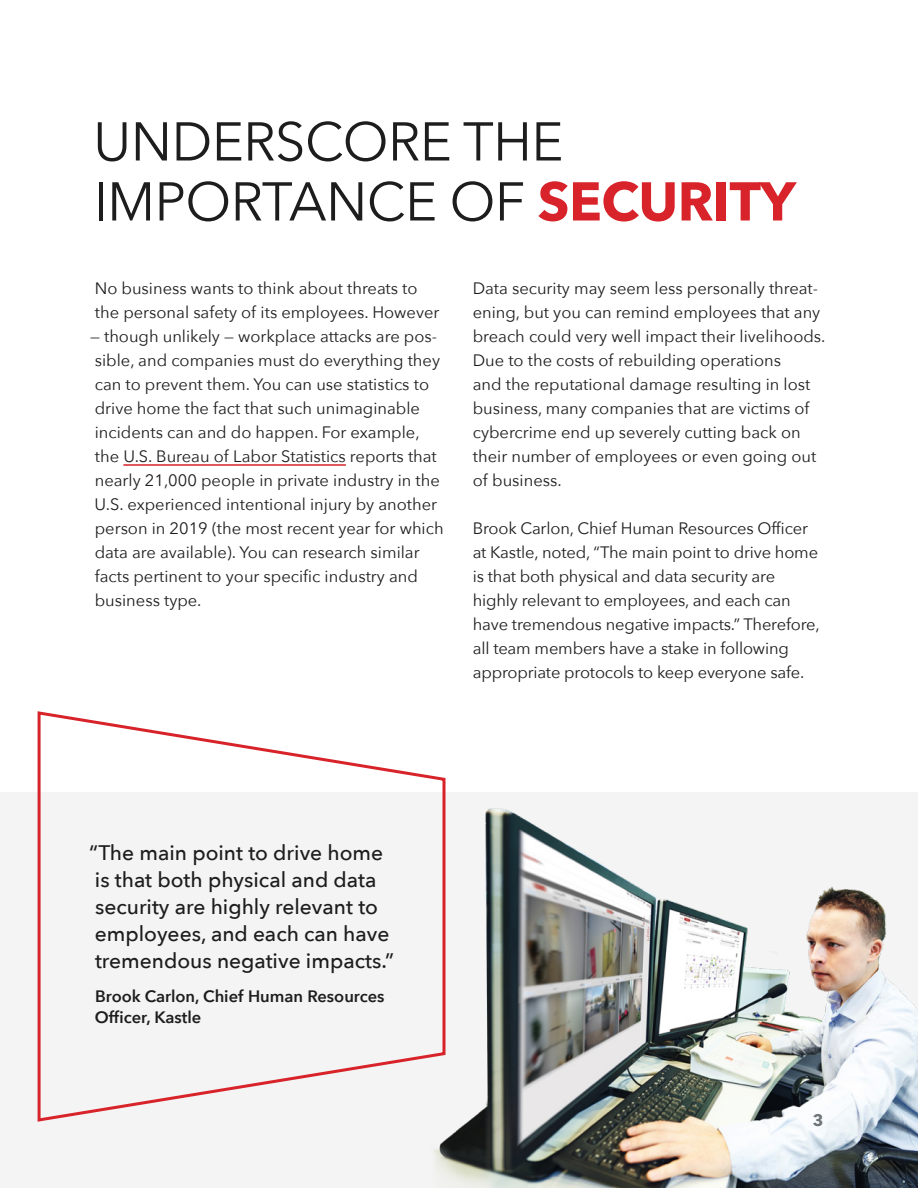
<style>
.page{position:relative;width:918px;height:1188px;background:#fff}
.page>*{position:absolute;margin:0;border:0;box-sizing:border-box;transform-origin:0 0}
.Heading_1{font:54px/60px "Avenir Next";letter-spacing:-.01em;color:#1d1d1d}
.quote{font:500 21px/27px "Avenir Next";color:#1d1d1d}
.t1{font:16.5px/24px "Avenir Next";color:#1d1d1d}
.quote_attribution{font:600 16.5px/21px "Avenir Next";color:#1d1d1d}
.t2{font:700 16.5px "Avenir Next";color:#6f7576}
.s1{font-weight:700;color:#d72329}
</style>
<div class="page">
<div style="left:0;top:792px;width:918px;height:396px;background:#f4f4f4"></div>
<img style="left:434px;top:808px;width:484px;height:380px">
<hr style="left:123px;top:464px;width:223px;height:2px;background:#d72329">
<svg style="left:37px;top:711px;width:410px;height:412px"></svg>
<p class="Heading_1" style="left:93px;top:109px;width:704px">UNDERSCORE THE<br>IMPORTANCE OF <span class="s1">SECURITY</span></p>
<p class="t1" style="left:95px;top:276px;width:346px">No business wants to think about threats to the personal safety of its employees. However</p>
<p class="t1" style="left:90px;top:324px;width:355px">— though unlikely — workplace attacks are pos&shy;sible, and companies must do everything they can to prevent them. You can use statistics to drive home the fact that such unimaginable incidents can and do happen. For example,<br>the U.S. Bureau of Labor Statistics reports that nearly 21,000 people in private industry in the U.S. experienced intentional injury by another person in 2019 (the most recent year for which data are available). You can research similar facts pertinent to your specific industry and business type.</p>
<p class="t1" style="left:473px;top:276px;width:354px">Data security may seem less personally threat&shy;ening, but you can remind employees that any breach could very well impact their livelihoods.<br>Due to the costs of rebuilding operations<br>and the reputational damage resulting in lost business, many companies that are victims of cybercrime end up severely cutting back on their number of employees or even going out of business.</p>
<p class="t1" style="left:473px;top:516px;width:348px">Brook Carlon, Chief Human Resources Officer at Kastle, noted, “The main point to drive home is that both physical and data security are highly relevant to employees, and each can have tremendous negative impacts.” Therefore, all team members have a stake in following appropriate protocols to keep everyone safe.</p>
<p class="quote" style="left:89px;top:838px;width:307px">“The main point to drive home is that both physical and data security are highly relevant to employees, and each can have tremendous negative impacts.”</p>
<p class="quote_attribution" style="left:95px;top:986px;width:291px">Brook Carlon, Chief Human Resources<br>Officer, Kastle</p>
<p class="t2" style="left:813px;top:1106px;width:12px">3</p>
</div>
